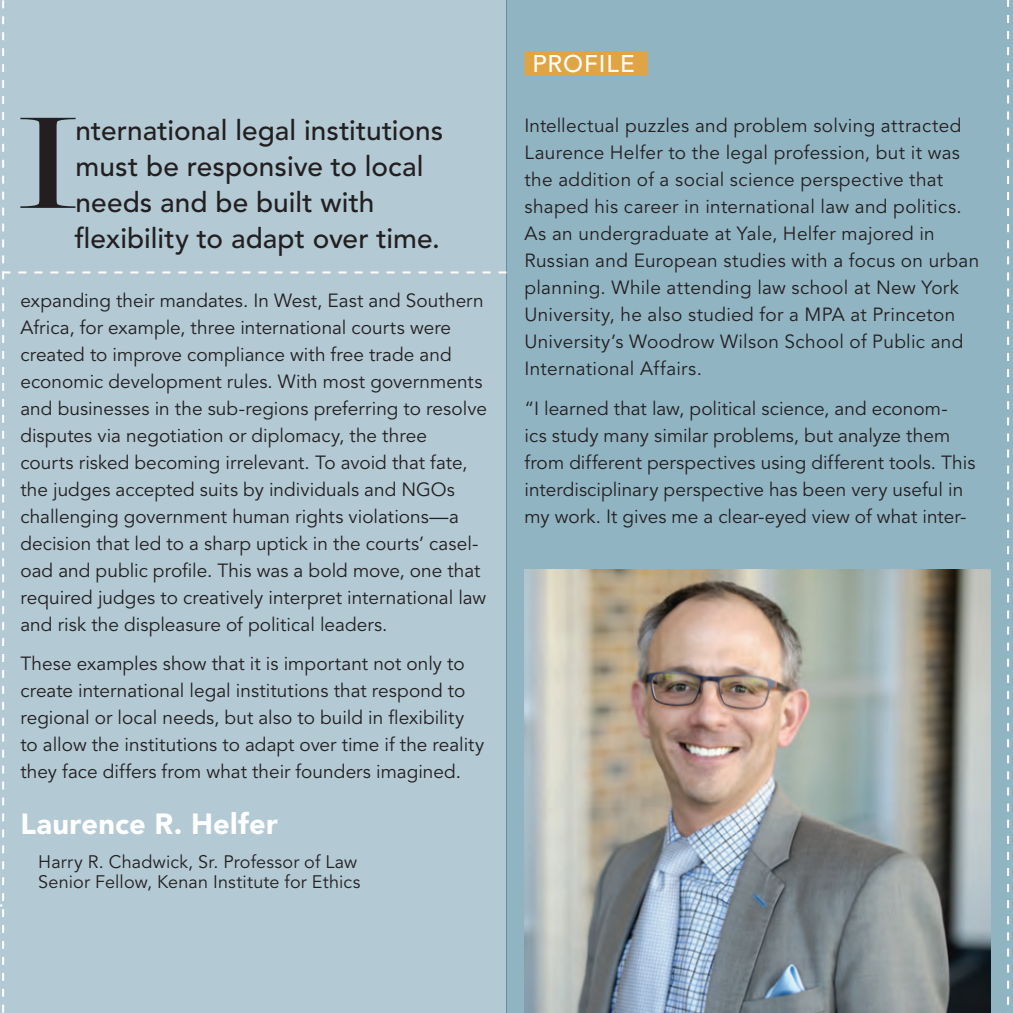
<style>
.page{position:relative;width:1013px;height:1013px;background:#fff}
.page>*{position:absolute;margin:0;border:0;box-sizing:border-box;transform-origin:0 0}
.text{font:139.6px "Modern";color:#231f20}
.text-2{font:900 29px "Avenir";letter-spacing:.01em;color:#fff}
.text-3{font:500 28px/36px "Avenir";color:#231f20}
.text-4{font:500 24px "Avenir";letter-spacing:.045em;color:#fff}
.text-5{font:19px/27px "Avenir";letter-spacing:.005em;color:#231f20}
.text-6{font:18px "Avenir";letter-spacing:.01em;color:#231f20}
.s1{color:#dfa443}
</style>
<div class="page">
<div style="left:506px;top:0;width:507px;height:1013px;background:#91b4c3"></div>
<div style="left:524px;top:51px;width:124px;height:24px;background:#dfa443"></div>
<img style="left:524px;top:570px;width:467px;height:443px">
<div style="left:0;top:0;width:506px;height:1013px;background:#b3c9d4"></div>
<svg style="left:1007px;top:0;width:2px;height:1013px"></svg>
<p class="text" style="left:18px;top:94px;width:59px">I</p>
<p class="text-3" style="left:75px;top:113px;width:370px">nternational legal institutions must be responsive to local needs and be built with flexibility to adapt over time.</p>
<p class="text-5" style="left:20px;top:287px;width:468px">expanding their mandates. In West, East and Southern Africa, for example, three international courts were created to improve compliance with free trade and economic development rules. With most governments and businesses in the sub-regions preferring to resolve disputes via negotiation or diplomacy, the three<br>courts risked becoming irrelevant. To avoid that fate, the judges accepted suits by individuals and NGOs challenging government human rights violations—a decision that led to a sharp uptick in the courts’ casel&shy;oad and public profile. This was a bold move, one that required judges to creatively interpret international law and risk the displeasure of political leaders.</p>
<p class="text-5" style="left:20px;top:651px;width:465px">These examples show that it is important not only to create international legal institutions that respond to regional or local needs, but also to build in flexibility to allow the institutions to adapt over time if the reality they face differs from what their founders imagined.</p>
<p class="text-2" style="left:20px;top:806px;width:259px">Laurence R. Helfer</p>
<p class="text-6" style="left:38px;top:852px;width:320px">Harry R. Chadwick, Sr. Professor of Law</p>
<p class="text-6" style="left:38px;top:872px;width:324px">Senior Fellow, Kenan Institute for Ethics</p>
<p class="text-4" style="left:532px;top:50px;width:118px">PROFILE<span class="s1">_</span></p>
<p class="text-5" style="left:524px;top:113px;width:456px">Intellectual puzzles and problem solving attracted Laurence Helfer to the legal profession, but it was the addition of a social science perspective that shaped his career in international law and politics.<br>As an undergraduate at Yale, Helfer majored in Russian and European studies with a focus on urban planning. While attending law school at New York University, he also studied for a MPA at Princeton University’s Woodrow Wilson School of Public and International Affairs.</p>
<p class="text-5" style="left:524px;top:395px;width:452px">“I learned that law, political science, and econom-<br>ics study many similar problems, but analyze them from different perspectives using different tools. This interdisciplinary perspective has been very useful in my work. It gives me a clear-eyed view of what inter-</p>
</div>
